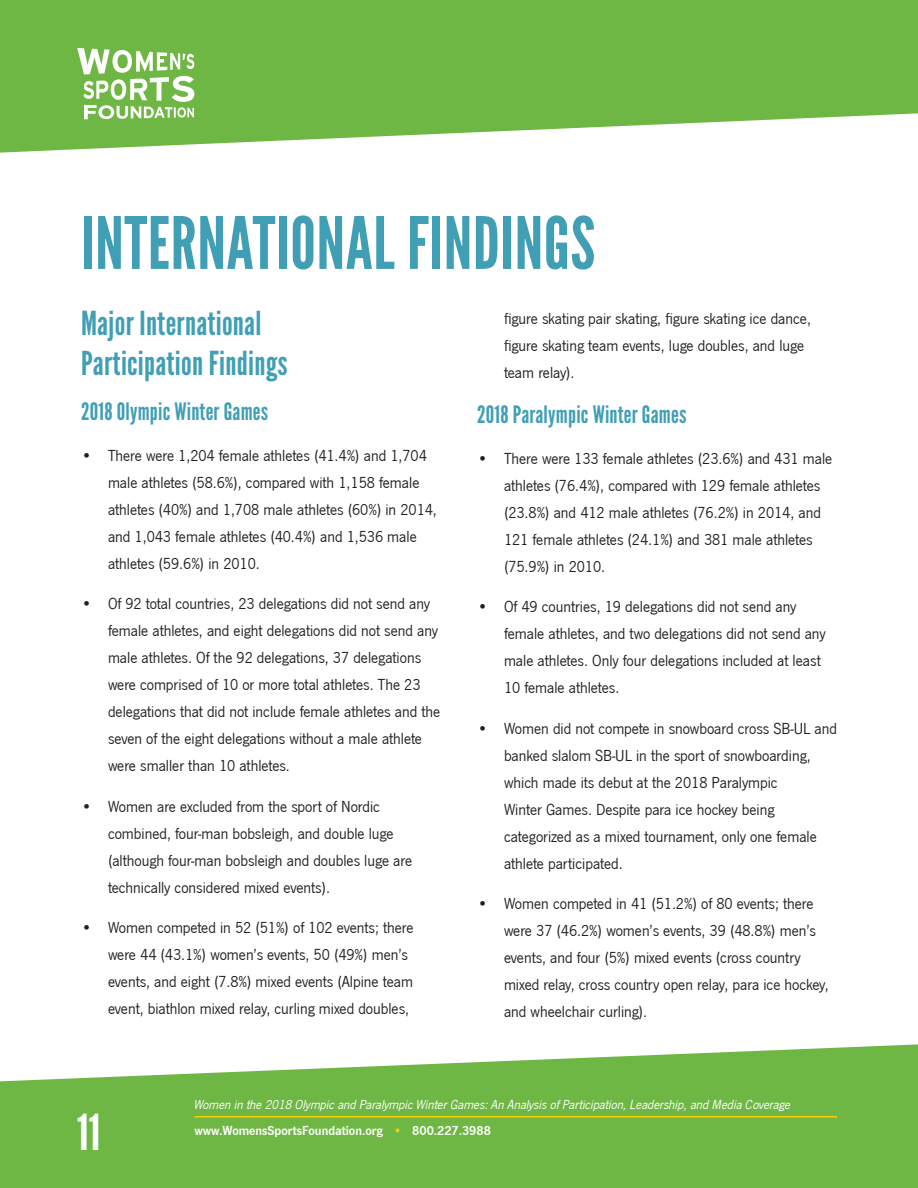
<style>
.page{position:relative;width:918px;height:1188px;background:#fff}
.page>*{position:absolute;margin:0;border:0;box-sizing:border-box;transform-origin:0 0}
.Section_head{font:72px "League Gothic";letter-spacing:.01em;color:#419fb5}
.t1{font:49.5px "League Gothic";color:#fff}
.Section_subhead{font:33px/40.5px "League Gothic";letter-spacing:.01em;color:#419fb5}
.Section_Subhead_2{font:24px "League Gothic";letter-spacing:.01em;color:#419fb5}
.t2{font:16.5px/27px "News Got";color:#231f20}
.t3{font:italic 13.5px "News Got";color:#fff}
.t4{font:13.5px "News Got Dem";color:#fff}
.s1{color:#fc0}
</style>
<div class="page">
<svg style="left:0;top:0;width:918px;height:153px;background:#82c05d"></svg>
<svg style="left:0;top:1044px;width:918px;height:144px;background:#82c05c"></svg>
<svg style="left:77px;top:48px;width:117px;height:71px"></svg>
<hr style="left:194px;top:1116px;width:643px;height:2px;background:#fc0">
<p class="Section_head" style="left:81px;top:202px;width:516px">INTERNATIONAL FINDINGS</p>
<p class="Section_subhead" style="left:81px;top:303px;width:208px">Major International<br>Participation Findings</p>
<p class="Section_Subhead_2" style="left:81px;top:398px;width:189px">2018 Olympic Winter Games</p>
<p class="t2" style="left:108px;top:442px;width:330px;text-indent:-27px">• There were 1,204 female athletes (41.4%) and 1,704 male athletes (58.6%), compared with 1,158 female athletes (40%) and 1,708 male athletes (60%) in 2014, and 1,043 female athletes (40.4%) and 1,536 male athletes (59.6%) in 2010.</p>
<p class="t2" style="left:108px;top:591px;width:334px;text-indent:-27px">• Of 92 total countries, 23 delegations did not send any female athletes, and eight delegations did not send any male athletes. Of the 92 delegations, 37 delegations were comprised of 10 or more total athletes. The 23 delegations that did not include female athletes and the seven of the eight delegations without a male athlete were smaller than 10 athletes.</p>
<p class="t2" style="left:108px;top:793px;width:306px;text-indent:-27px">• Women are excluded from the sport of Nordic combined, four-man bobsleigh, and double luge (although four-man bobsleigh and doubles luge are technically considered mixed events).</p>
<p class="t2" style="left:108px;top:915px;width:307px;text-indent:-27px">• Women competed in 52 (51%) of 102 events; there were 44 (43.1%) women’s events, 50 (49%) men’s events, and eight (7.8%) mixed events (Alpine team event, biathlon mixed relay, curling mixed doubles,</p>
<p class="t2" style="left:504px;top:306px;width:309px">figure skating pair skating, figure skating ice dance, figure skating team events, luge doubles, and luge team relay).</p>
<p class="Section_Subhead_2" style="left:477px;top:401px;width:211px">2018 Paralympic Winter Games</p>
<p class="t2" style="left:504px;top:445px;width:330px;text-indent:-27px">• There were 133 female athletes (23.6%) and 431 male athletes (76.4%), compared with 129 female athletes (23.8%) and 412 male athletes (76.2%) in 2014, and 121 female athletes (24.1%) and 381 male athletes (75.9%) in 2010.</p>
<p class="t2" style="left:504px;top:594px;width:323px;text-indent:-27px">• Of 49 countries, 19 delegations did not send any female athletes, and two delegations did not send any male athletes. Only four delegations included at least 10 female athletes.</p>
<p class="t2" style="left:504px;top:715px;width:334px;text-indent:-27px">• Women did not compete in snowboard cross SB-UL and banked slalom SB-UL in the sport of snowboarding, which made its debut at the 2018 Paralympic<br>Winter Games. Despite para ice hockey being categorized as a mixed tournament, only one female athlete participated.</p>
<p class="t2" style="left:504px;top:891px;width:326px;text-indent:-27px">• Women competed in 41 (51.2%) of 80 events; there were 37 (46.2%) women’s events, 39 (48.8%) men’s events, and four (5%) mixed events (cross country mixed relay, cross country open relay, para ice hockey, and wheelchair curling).</p>
<h2 class="t1" style="left:77px;top:1104px;width:24px">11</h2>
<p class="t3" style="left:194px;top:1097px;width:598px">Women in the 2018 Olympic and Paralympic Winter Games: An Analysis of Participation, Leadership, and Media Coverage</p>
<p class="t4" style="left:194px;top:1123px;width:298px">www.WomensSportsFoundation.org <span class="s1">•</span> 800.227.3988</p>
</div>
